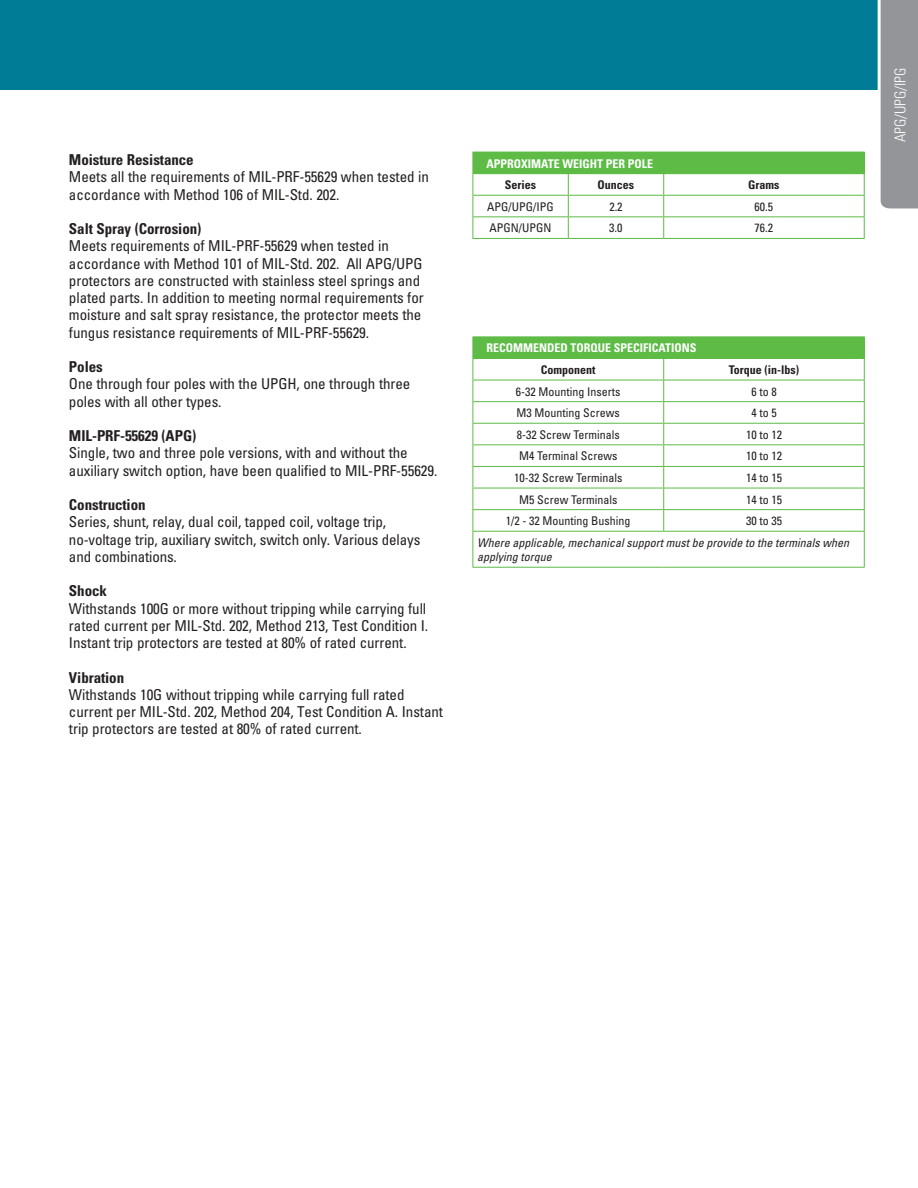
<style>
.page{position:relative;width:918px;height:1188px;background:#fff}
.page>*{position:absolute;margin:0;border:0;box-sizing:border-box;transform-origin:0 0}
.t1{font:condensed 15px/17.2px "Univers";letter-spacing:-.005em;color:#231f20}
.t2{font:700 condensed 15px "Univers";letter-spacing:-.005em;color:#231f20}
.t3{font:300 condensed 15px "Univers";letter-spacing:-.005em;color:#fff}
.t4{font:condensed 12px "Univers";color:#231f20}
.t5{font:italic condensed 12px/14.4px "Univers";color:#231f20}
.t6{font:700 condensed 12px "Univers";color:#fff}
.t7{font:700 condensed 12px "Univers";color:#231f20}
</style>
<div class="page">
<div style="left:0;top:0;width:918px;height:90px;background:#007c97"></div>
<svg style="left:877px;top:0;width:41px;height:209px;background:#9b9da0"></svg>
<div style="left:473px;top:152px;width:391px;height:22px;background:#5dbb46"></div>
<svg style="left:472px;top:152px;width:1px;height:86px"></svg>
<hr style="left:472px;top:173px;width:96px;height:1px;background:#5dbb46">
<svg style="left:568px;top:174px;width:1px;height:64px"></svg>
<svg style="left:663px;top:174px;width:1px;height:64px"></svg>
<svg style="left:864px;top:152px;width:1px;height:86px"></svg>
<hr style="left:472px;top:195px;width:96px;height:1px;background:#5dbb46">
<hr style="left:568px;top:195px;width:96px;height:1px;background:#5dbb46">
<hr style="left:664px;top:195px;width:201px;height:1px;background:#5dbb46">
<hr style="left:472px;top:216px;width:96px;height:1px;background:#5dbb46">
<hr style="left:568px;top:216px;width:96px;height:1px;background:#5dbb46">
<hr style="left:664px;top:216px;width:201px;height:1px;background:#5dbb46">
<hr style="left:472px;top:238px;width:96px;height:1px;background:#5dbb46">
<hr style="left:568px;top:238px;width:96px;height:1px;background:#5dbb46">
<hr style="left:664px;top:238px;width:201px;height:1px;background:#5dbb46">
<div style="left:473px;top:337px;width:391px;height:21px;background:#5dbb46"></div>
<hr style="left:472px;top:336px;width:192px;height:1px;background:#5dbb46">
<hr style="left:664px;top:336px;width:201px;height:1px;background:#5dbb46">
<svg style="left:472px;top:337px;width:1px;height:194px"></svg>
<hr style="left:472px;top:532px;width:1px;height:35px;background:#5dbb46">
<hr style="left:472px;top:358px;width:192px;height:1px;background:#5dbb46">
<hr style="left:664px;top:358px;width:201px;height:1px;background:#5dbb46">
<svg style="left:663px;top:359px;width:1px;height:172px"></svg>
<svg style="left:864px;top:337px;width:1px;height:194px"></svg>
<hr style="left:864px;top:532px;width:1px;height:35px;background:#5dbb46">
<hr style="left:472px;top:380px;width:192px;height:1px;background:#5dbb46">
<hr style="left:664px;top:380px;width:201px;height:1px;background:#5dbb46">
<hr style="left:472px;top:401px;width:192px;height:1px;background:#5dbb46">
<hr style="left:664px;top:401px;width:201px;height:1px;background:#5dbb46">
<hr style="left:472px;top:423px;width:192px;height:1px;background:#5dbb46">
<hr style="left:664px;top:423px;width:201px;height:1px;background:#5dbb46">
<hr style="left:472px;top:444px;width:192px;height:1px;background:#5dbb46">
<hr style="left:664px;top:444px;width:201px;height:1px;background:#5dbb46">
<hr style="left:472px;top:466px;width:192px;height:1px;background:#5dbb46">
<hr style="left:664px;top:466px;width:201px;height:1px;background:#5dbb46">
<hr style="left:472px;top:488px;width:192px;height:1px;background:#5dbb46">
<hr style="left:664px;top:488px;width:201px;height:1px;background:#5dbb46">
<hr style="left:472px;top:509px;width:192px;height:1px;background:#5dbb46">
<hr style="left:664px;top:509px;width:201px;height:1px;background:#5dbb46">
<hr style="left:472px;top:531px;width:192px;height:1px;background:#5dbb46">
<hr style="left:664px;top:531px;width:201px;height:1px;background:#5dbb46">
<hr style="left:472px;top:567px;width:192px;height:1px;background:#5dbb46">
<hr style="left:664px;top:567px;width:201px;height:1px;background:#5dbb46">
<p class="t2" style="left:69px;top:151px;width:126px">Moisture Resistance</p>
<p class="t1" style="left:69px;top:168px;width:361px">Meets all the requirements of MIL-PRF-55629 when tested in accordance with Method 106 of MIL-Std. 202.</p>
<p class="t2" style="left:69px;top:220px;width:134px">Salt Spray (Corrosion)</p>
<p class="t1" style="left:69px;top:237px;width:356px">Meets requirements of MIL-PRF-55629 when tested in accordance with Method 101 of MIL-Std. 202. All APG/UPG protectors are constructed with stainless steel springs and plated parts. In addition to meeting normal requirements for moisture and salt spray resistance, the protector meets the fungus resistance requirements of MIL-PRF-55629.</p>
<p class="t2" style="left:69px;top:358px;width:35px">Poles</p>
<p class="t1" style="left:69px;top:375px;width:343px">One through four poles with the UPGH, one through three poles with all other types.</p>
<p class="t2" style="left:69px;top:427px;width:129px">MIL-PRF-55629 (APG)</p>
<p class="t1" style="left:69px;top:444px;width:370px">Single, two and three pole versions, with and without the auxiliary switch option, have been qualified to MIL-PRF-55629.</p>
<p class="t2" style="left:69px;top:496px;width:78px">Construction</p>
<p class="t1" style="left:69px;top:513px;width:353px">Series, shunt, relay, dual coil, tapped coil, voltage trip, no-voltage trip, auxiliary switch, switch only. Various delays and combinations.</p>
<p class="t2" style="left:69px;top:582px;width:40px">Shock</p>
<p class="t1" style="left:69px;top:600px;width:361px">Withstands 100G or more without tripping while carrying full rated current per MIL-Std. 202, Method 213, Test Condition I.<br>Instant trip protectors are tested at 80% of rated current.</p>
<p class="t2" style="left:69px;top:668px;width:57px">Vibration</p>
<p class="t1" style="left:69px;top:686px;width:376px">Withstands 10G without tripping while carrying full rated current per MIL-Std. 202, Method 204, Test Condition A. Instant trip protectors are tested at 80% of rated current.</p>
<p class="t6" style="left:486px;top:156px;width:168px">APPROXIMATE WEIGHT PER POLE</p>
<p class="t7" style="left:505px;top:178px;width:33px">Series</p>
<p class="t7" style="left:598px;top:178px;width:38px">Ounces</p>
<p class="t7" style="left:748px;top:178px;width:33px">Grams</p>
<p class="t4" style="left:487px;top:199px;width:68px">APG/UPG/IPG</p>
<p class="t4" style="left:609px;top:199px;width:15px">2.2</p>
<p class="t4" style="left:755px;top:199px;width:20px">60.5</p>
<p class="t4" style="left:490px;top:221px;width:64px">APGN/UPGN</p>
<p class="t4" style="left:609px;top:221px;width:15px">3.0</p>
<p class="t4" style="left:755px;top:221px;width:20px">76.2</p>
<p class="t6" style="left:486px;top:341px;width:211px">RECOMMENDED TORQUE SPECIFICATIONS</p>
<p class="t7" style="left:541px;top:362px;width:56px">Component</p>
<p class="t7" style="left:729px;top:362px;width:72px">Torque (in-lbs)</p>
<p class="t4" style="left:516px;top:384px;width:106px">6-32 Mounting Inserts</p>
<p class="t4" style="left:751px;top:384px;width:27px">6 to 8</p>
<p class="t4" style="left:517px;top:405px;width:105px">M3 Mounting Screws</p>
<p class="t4" style="left:751px;top:405px;width:27px">4 to 5</p>
<p class="t4" style="left:517px;top:427px;width:104px">8-32 Screw Terminals</p>
<p class="t4" style="left:746px;top:427px;width:37px">10 to 12</p>
<p class="t4" style="left:519px;top:449px;width:100px">M4 Terminal Screws</p>
<p class="t4" style="left:746px;top:449px;width:37px">10 to 12</p>
<p class="t4" style="left:514px;top:470px;width:110px">10-32 Screw Terminals</p>
<p class="t4" style="left:746px;top:470px;width:37px">14 to 15</p>
<p class="t4" style="left:519px;top:492px;width:100px">M5 Screw Terminals</p>
<p class="t4" style="left:746px;top:492px;width:37px">14 to 15</p>
<p class="t4" style="left:506px;top:513px;width:126px">1/2 - 32 Mounting Bushing</p>
<p class="t4" style="left:746px;top:513px;width:37px">30 to 35</p>
<p class="t5" style="left:477px;top:535px;width:373px">Where applicable, mechanical support must be provide to the terminals when applying torque</p>
<p class="t3" style="left:891px;top:142px;width:76px;rotate:-90deg">APG/UPG/IPG</p>
</div>
